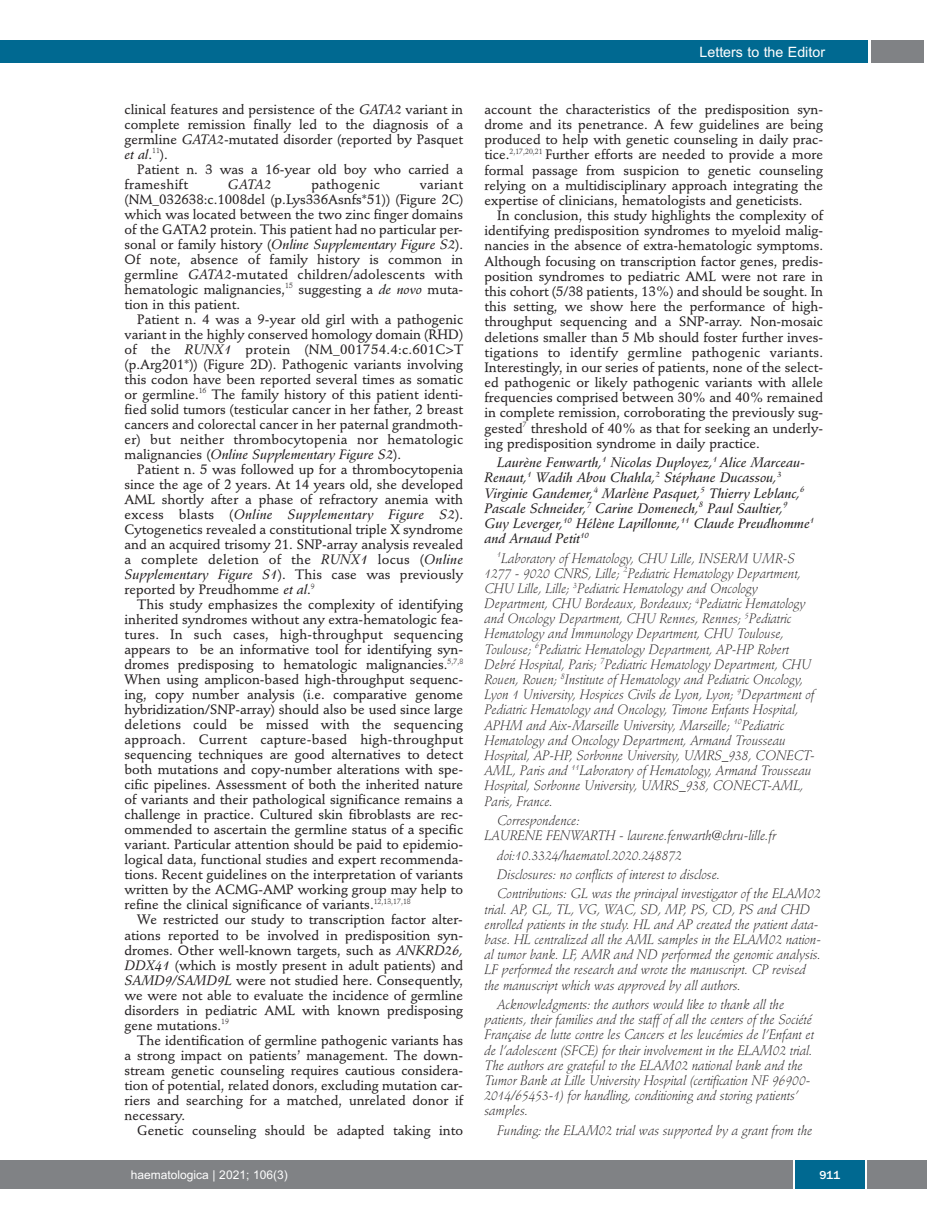
<style>
.page{position:relative;width:927px;height:1225px;background:#fff}
.page>*{position:absolute;margin:0;border:0;box-sizing:border-box;transform-origin:0 0}
.t1{font:14.25px "Arial";color:#fff}
.t2{font:500 13.5px/15px "Stempel Schneidler";color:#231f20;text-align:justify}
.t3{font:italic 300 13.5px/15.1px "Stempel Schneidler";color:#231f20}
.t4{font:italic 13.5px/15.1px "Stempel Schneidler Med";color:#231f20}
.t5{font:italic 13.5px "Stempel Schneidler Med";letter-spacing:.02em;color:#231f20}
.t6{font:500 13.5px "Stempel Schneidler";letter-spacing:.02em;color:#231f20}
.t7{font:12px "Arial";color:#fff}
.t8{font:500 12px "Franklin Gothic";color:#fff}
.s1{font-family:"Stempel Schneidler Med";font-weight:400;font-style:italic}
.s2{font-family:"Stempel Schneidler";font-weight:500;font-style:normal}
</style>
<div class="page">
<div style="left:17px;top:1160px;width:910px;height:28px;background:#808285"></div>
<div style="left:795px;top:1160px;width:70px;height:28px;background:#006991"></div>
<hr style="left:793px;top:1160px;width:2px;height:28px;background:#fff">
<hr style="left:865px;top:1160px;width:2px;height:28px;background:#fff">
<div style="left:871px;top:40px;width:52px;height:22px;background:#808285"></div>
<div style="left:18px;top:40px;width:849px;height:22px;background:#006991"></div>
<div style="left:0;top:1160px;width:17px;height:28px;background:#808285"></div>
<div style="left:0;top:40px;width:19px;height:22px;background:#006991"></div>
<p class="t2" style="left:125px;top:103px;width:340px">clinical features and persistence of the <span class="s1">GATA2</span> variant in complete remission finally led to the diagnosis of a germline <span class="s1">GATA2</span>-mutated disorder (reported by Pasquet</p>
<p class="t4" style="left:125px;top:148px;width:45px">et al<span class="s2">.</span><sup>11</sup><span class="s2">).</span></p>
<p class="t2" style="left:125px;top:163px;width:340px;text-indent:13px">Patient n. 3 was a 16-year old boy who carried a frameshift</p>
<p class="t4" style="left:228px;top:178px;width:45px">GATA2</p>
<p class="t6" style="left:311px;top:179px;width:70px">pathogenic</p>
<p class="t2" style="left:125px;top:178px;width:340px;text-indent:295px">variant (NM_032638:c.1008del (p.Lys336Asnfs*51)) (Figure 2C) which was located between the two zinc finger domains of the GATA2 protein. This patient had no particular per-</p>
<p class="t4" style="left:125px;top:238px;width:340px"><span class="s2">sonal or family history (</span>Online Supplementary Figure S2<span class="s2">).</span></p>
<p class="t2" style="left:125px;top:253px;width:340px">Of note, absence of family history is common in germline <span class="s1">GATA2</span>-mutated children/adolescents with hematologic malignancies,<sup>15</sup> suggesting a <span class="s1">de novo</span> muta&shy;tion in this patient.</p>
<p class="t2" style="left:125px;top:313px;width:340px;text-indent:13px">Patient n. 4 was a 9-year old girl with a pathogenic variant in the highly conserved homology domain (RHD) of the <span class="s1">RUNX1</span> protein (NM_001754.4:c.601C&gt;T (p.Arg201*)) (Figure 2D). Pathogenic variants involving this codon have been reported several times as somatic or germline.<sup>16</sup> The family history of this patient identi&shy;fied solid tumors (testicular cancer in her father, 2 breast cancers and colorectal cancer in her paternal grandmoth&shy;er) but neither thrombocytopenia nor hematologic</p>
<p class="t4" style="left:125px;top:448px;width:278px"><span class="s2">malignancies (</span>Online Supplementary Figure S2<span class="s2">).</span></p>
<p class="t2" style="left:125px;top:463px;width:340px;text-indent:13px">Patient n. 5 was followed up for a thrombocytopenia since the age of 2 years. At 14 years old, she developed AML shortly after a phase of refractory anemia with</p>
<p class="t5" style="left:125px;top:509px;width:340px"><span class="s2">excess blasts (</span>Online Supplementary Figure S2<span class="s2">).</span></p>
<p class="t2" style="left:125px;top:523px;width:340px">Cytogenetics revealed a constitutional triple X syndrome and an acquired trisomy 21. SNP-array analysis revealed a complete deletion of the <span class="s1">RUNX1</span> locus (<span class="s1">Online Supplementary Figure S1</span>). This case was previously reported by Preudhomme <span class="s1">et al</span>.<sup>9</sup></p>
<p class="t2" style="left:125px;top:598px;width:340px;text-indent:13px">This study emphasizes the complexity of identifying inherited syndromes without any extra-hematologic fea&shy;tures. In such cases, high-throughput sequencing appears to be an informative tool for identifying syn&shy;dromes predisposing to hematologic malignancies.<sup>5,7,8<br></sup>When using amplicon-based high-throughput sequenc&shy;ing, copy number analysis (i.e. comparative genome hybridization/SNP-array) should also be used since large deletions could be missed with the sequencing approach. Current capture-based high-throughput sequencing techniques are good alternatives to detect both mutations and copy-number alterations with spe&shy;cific pipelines. Assessment of both the inherited nature of variants and their pathological significance remains a challenge in practice. Cultured skin fibroblasts are rec&shy;ommended to ascertain the germline status of a specific variant. Particular attention should be paid to epidemio&shy;logical data, functional studies and expert recommenda&shy;tions. Recent guidelines on the interpretation of variants written by the ACMG-AMP working group may help to refine the clinical significance of variants.<sup>12,13,17,18</sup></p>
<p class="t2" style="left:125px;top:913px;width:340px;text-indent:13px">We restricted our study to transcription factor alter&shy;ations reported to be involved in predisposition syn&shy;dromes. Other well-known targets, such as <span class="s1">ANKRD26, DDX41</span> (which is mostly present in adult patients) and <span class="s1">SAMD9/SAMD9L</span> were not studied here. Consequently, we were not able to evaluate the incidence of germline disorders in pediatric AML with known predisposing gene mutations.<sup>19</sup></p>
<p class="t2" style="left:125px;top:1033px;width:340px;text-indent:13px">The identification of germline pathogenic variants has a strong impact on patients’ management. The down&shy;stream genetic counseling requires cautious considera&shy;tion of potential, related donors, excluding mutation car&shy;riers and searching for a matched, unrelated donor if necessary.</p>
<p class="t2" style="left:137px;top:1123px;width:327px">Genetic counseling should be adapted taking into</p>
<p class="t1" style="left:699px;top:44px;width:127px">Letters to the Editor</p>
<p class="t2" style="left:484px;top:103px;width:340px">account the characteristics of the predisposition syn&shy;drome and its penetrance. A few guidelines are being produced to help with genetic counseling in daily prac&shy;tice.<sup>2,17,20,21</sup> Further efforts are needed to provide a more formal passage from suspicion to genetic counseling relying on a multidisciplinary approach integrating the expertise of clinicians, hematologists and geneticists.</p>
<p class="t2" style="left:484px;top:209px;width:340px;text-indent:13px">In conclusion, this study highlights the complexity of identifying predisposition syndromes to myeloid malig&shy;nancies in the absence of extra-hematologic symptoms.<br>Although focusing on transcription factor genes, predis&shy;position syndromes to pediatric AML were not rare in this cohort (5/38 patients, 13%) and should be sought. In this setting, we show here the performance of high&shy;throughput sequencing and a SNP-array. Non-mosaic deletions smaller than 5 Mb should foster further inves&shy;tigations to identify germline pathogenic variants.<br>Interestingly, in our series of patients, none of the select&shy;ed pathogenic or likely pathogenic variants with allele frequencies comprised between 30% and 40% remained in complete remission, corroborating the previously sug&shy;gested<sup>7</sup> threshold of 40% as that for seeking an underly&shy;ing predisposition syndrome in daily practice.</p>
<p class="t4" style="left:484px;top:456px;width:331px;text-indent:13px">Laurène Fenwarth,<sup>1</sup> Nicolas Duployez,<sup>1</sup> Alice Marceau-Renaut,<sup>1</sup> Wadih Abou Chahla,<sup>2</sup> Stéphane Ducassou,<sup>3<br></sup>Virginie Gandemer,<sup>4</sup> Marlène Pasquet,<sup>5</sup> Thierry Leblanc,<sup>6<br></sup>Pascale Schneider,<sup>7</sup> Carine Domenech,<sup>8</sup> Paul Saultier,<sup>9<br></sup>Guy Leverger,<sup>10</sup> Hélène Lapillonne,<sup>11</sup> Claude Preudhomme<sup>1 </sup>and Arnaud Petit<sup>10</sup></p>
<p class="t3" style="left:484px;top:551px;width:332px;text-indent:13px"><sup>1</sup>Laboratory of Hematology, CHU Lille, INSERM UMR-S 1277 - 9020 CNRS, Lille; <sup>2</sup>Pediatric Hematology Department, CHU Lille, Lille; <sup>3</sup>Pediatric Hematology and Oncology Department, CHU Bordeaux, Bordeaux; <sup>4</sup>Pediatric Hematology and Oncology Department, CHU Rennes, Rennes; <sup>5</sup>Pediatric Hematology and Immunology Department, CHU Toulouse, Toulouse; <sup>6</sup>Pediatric Hematology Department, AP-HP Robert Debré Hospital, Paris; <sup>7</sup>Pediatric Hematology Department, CHU Rouen, Rouen; <sup>8</sup>Institute of Hematology and Pediatric Oncology, Lyon 1 University, Hospices Civils de Lyon, Lyon; <sup>9</sup>Department of Pediatric Hematology and Oncology, Timone Enfants Hospital, APHM and Aix-Marseille University, Marseille; <sup>10</sup>Pediatric Hematology and Oncology Department, Armand Trousseau Hospital, AP-HP, Sorbonne University, UMRS_938, CONECT-AML, Paris and <sup>11</sup>Laboratory of Hematology, Armand Trousseau Hospital, Sorbonne University, UMRS_938, CONECT-AML, Paris, France.</p>
<p class="t3" style="left:484px;top:814px;width:293px;text-indent:13px">Correspondence:<br>LAURENE FENWARTH - laurene.fenwarth@chru-lille.fr</p>
<p class="t3" style="left:497px;top:846px;width:325px;line-height:19.5px">doi:10.3324/haematol.2020.248872<br>Disclosures: no conflicts of interest to disclose.<br>Contributions: GL was the principal investigator of the ELAM02</p>
<p class="t3" style="left:484px;top:902px;width:338px">trial. AP, GL, TL, VG, WAC, SD, MP, PS, CD, PS and CHD enrolled patients in the study. HL and AP created the patient data&shy;base. HL centralized all the AML samples in the ELAM02 nation&shy;al tumor bank. LF, AMR and ND performed the genomic analysis.<br>LF performed the research and wrote the manuscript. CP revised the manuscript which was approved by all authors.</p>
<p class="t3" style="left:484px;top:998px;width:331px;text-indent:13px">Acknowledgments: the authors would like to thank all the patients, their families and the staff of all the centers of the Société Française de lutte contre les Cancers et les leucémies de l’Enfant et de l’adolescent (SFCE) for their involvement in the ELAM02 trial.<br>The authors are grateful to the ELAM02 national bank and the Tumor Bank at Lille University Hospital (certification NF 96900- 2014/65453-1) for handling, conditioning and storing patients’ samples.</p>
<p class="t3" style="left:497px;top:1123px;width:317px">Funding: the ELAM02 trial was supported by a grant from the</p>
<p class="t7" style="left:131px;top:1167px;width:158px">haematologica | 2021; 106(3)</p>
<p class="t8" style="left:819px;top:1167px;width:22px">911</p>
</div>
